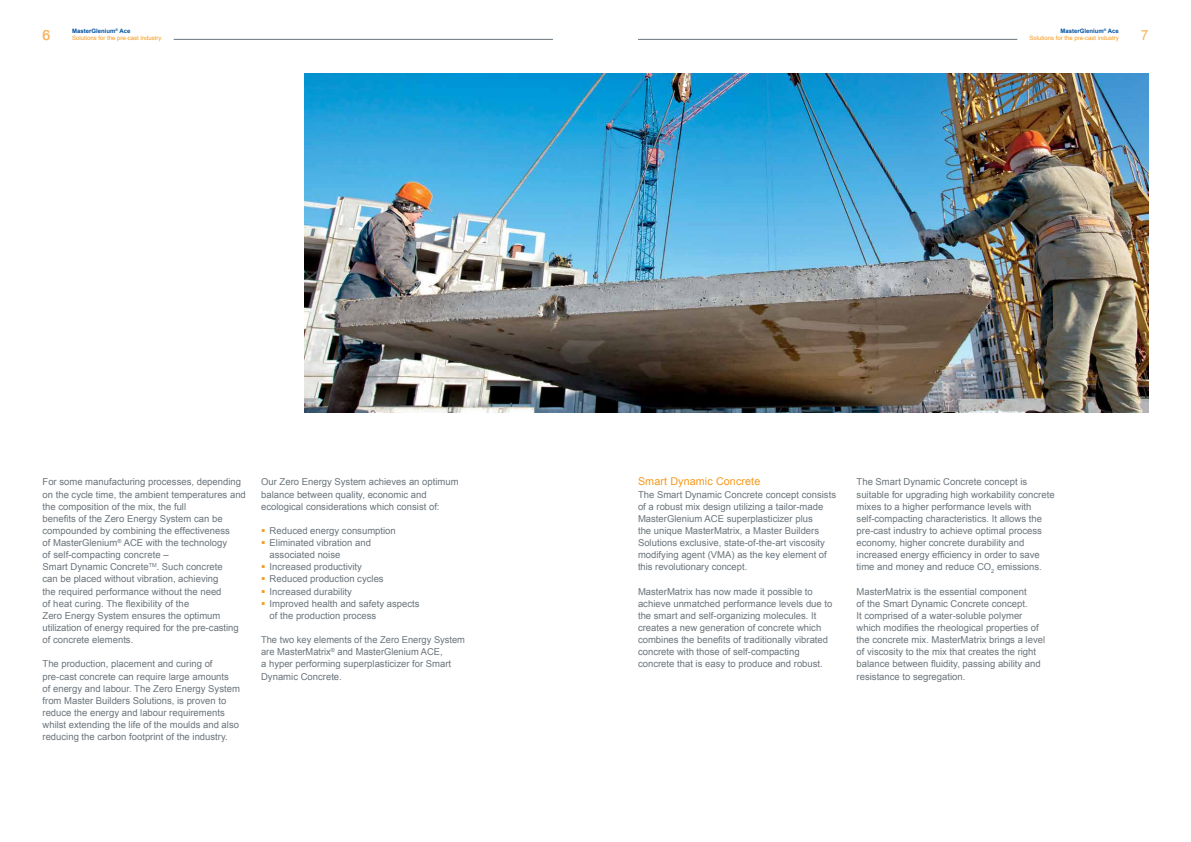
<style>
.page{position:relative;width:1191px;height:842px;background:#fff}
.page>*{position:absolute;margin:0;border:0;box-sizing:border-box;transform-origin:0 0}
.t1{font:14px "Arial";color:#fcb562}
.t2{font:10.8px "Arial";letter-spacing:.01em;color:#f8991d}
.t3{font:9.5px/12.1px "Arial";color:#6a747b}
.t4{font:6px/7.1px "Arial";color:#f8991d;text-align:right}
.s1{font-weight:700;color:#00509e}
.s2{color:#f8991d}
</style>
<div class="page">
<img style="left:305px;top:74px;width:843px;height:339px">
<hr style="left:174px;top:39px;width:379px;height:1px;background:#6a747b">
<hr style="left:638px;top:39px;width:379px;height:1px;background:#6a747b">
<p class="t4" style="left:72px;top:27px;width:91px;text-align:left"><span class="s1">MasterGlenium</span><sup>®</sup> <span class="s1">Ace<br></span>Solutions for the pre-cast industry</p>
<p class="t4" style="left:1029px;top:27px;width:91px"><span class="s1">MasterGlenium</span><sup>®</sup> <span class="s1">Ace<br></span>Solutions for the pre-cast industry</p>
<h1 class="t1" style="left:43px;top:26px;width:9px">6</h1>
<h1 class="t1" style="left:1140px;top:26px;width:9px">7</h1>
<p class="t3" style="left:43px;top:476px;width:205px">For some manufacturing processes, depending on the cycle time, the ambient temperatures and the composition of the mix, the full<br>benefits of the Zero Energy System can be compounded by combining the effectiveness<br>of MasterGlenium<sup>®</sup> ACE with the technology<br>of self-compacting concrete –<br>Smart Dynamic Concrete<sup>TM</sup>. Such concrete<br>can be placed without vibration, achieving<br>the required performance without the need<br>of heat curing. The flexibility of the<br>Zero Energy System ensures the optimum utilization of energy required for the pre-casting of concrete elements.</p>
<p class="t3" style="left:43px;top:658px;width:199px">The production, placement and curing of pre-cast concrete can require large amounts<br>of energy and labour. The Zero Energy System from Master Builders Solutions, is proven to reduce the energy and labour requirements whilst extending the life of the moulds and also reducing the carbon footprint of the industry.</p>
<p class="t3" style="left:261px;top:476px;width:199px">Our Zero Energy System achieves an optimum balance between quality, economic and ecological considerations which consist of:</p>
<p class="t3" style="left:261px;top:525px;width:136px"><span class="s2">▪</span> Reduced energy consumption</p>
<p class="t3" style="left:270px;top:537px;width:103px;text-indent:-9px"><span class="s2">▪</span> Eliminated vibration and associated noise</p>
<p class="t3" style="left:261px;top:561px;width:102px"><span class="s2">▪</span> Increased productivity</p>
<p class="t3" style="left:261px;top:573px;width:124px"><span class="s2">▪</span> Reduced production cycles</p>
<p class="t3" style="left:261px;top:585px;width:92px"><span class="s2">▪</span> Increased durability</p>
<p class="t3" style="left:270px;top:597px;width:151px;text-indent:-9px"><span class="s2">▪</span> Improved health and safety aspects of the production process</p>
<p class="t3" style="left:261px;top:634px;width:205px">The two key elements of the Zero Energy System are MasterMatrix<sup>®</sup> and MasterGlenium ACE,<br>a hyper performing superplasticizer for Smart Dynamic Concrete.</p>
<p class="t2" style="left:638px;top:474px;width:124px">Smart Dynamic Concrete</p>
<p class="t3" style="left:638px;top:488px;width:199px">The Smart Dynamic Concrete concept consists of a robust mix design utilizing a tailor-made MasterGlenium ACE superplasticizer plus<br>the unique MasterMatrix, a Master Builders Solutions exclusive, state-of-the-art viscosity modifying agent (VMA) as the key element of this revolutionary concept.</p>
<p class="t3" style="left:638px;top:585px;width:196px">MasterMatrix has now made it possible to achieve unmatched performance levels due to the smart and self-organizing molecules. It creates a new generation of concrete which combines the benefits of traditionally vibrated concrete with those of self-compacting concrete that is easy to produce and robust.</p>
<p class="t3" style="left:856px;top:476px;width:199px">The Smart Dynamic Concrete concept is suitable for upgrading high workability concrete mixes to a higher performance levels with self-compacting characteristics. It allows the pre-cast industry to achieve optimal process economy, higher concrete durability and increased energy efficiency in order to save time and money and reduce CO<sub>2</sub> emissions.</p>
<p class="t3" style="left:856px;top:585px;width:190px">MasterMatrix is the essential component<br>of the Smart Dynamic Concrete concept.<br>It comprised of a water-soluble polymer which modifies the rheological properties of the concrete mix. MasterMatrix brings a level of viscosity to the mix that creates the right balance between fluidity, passing ability and resistance to segregation.</p>
</div>
